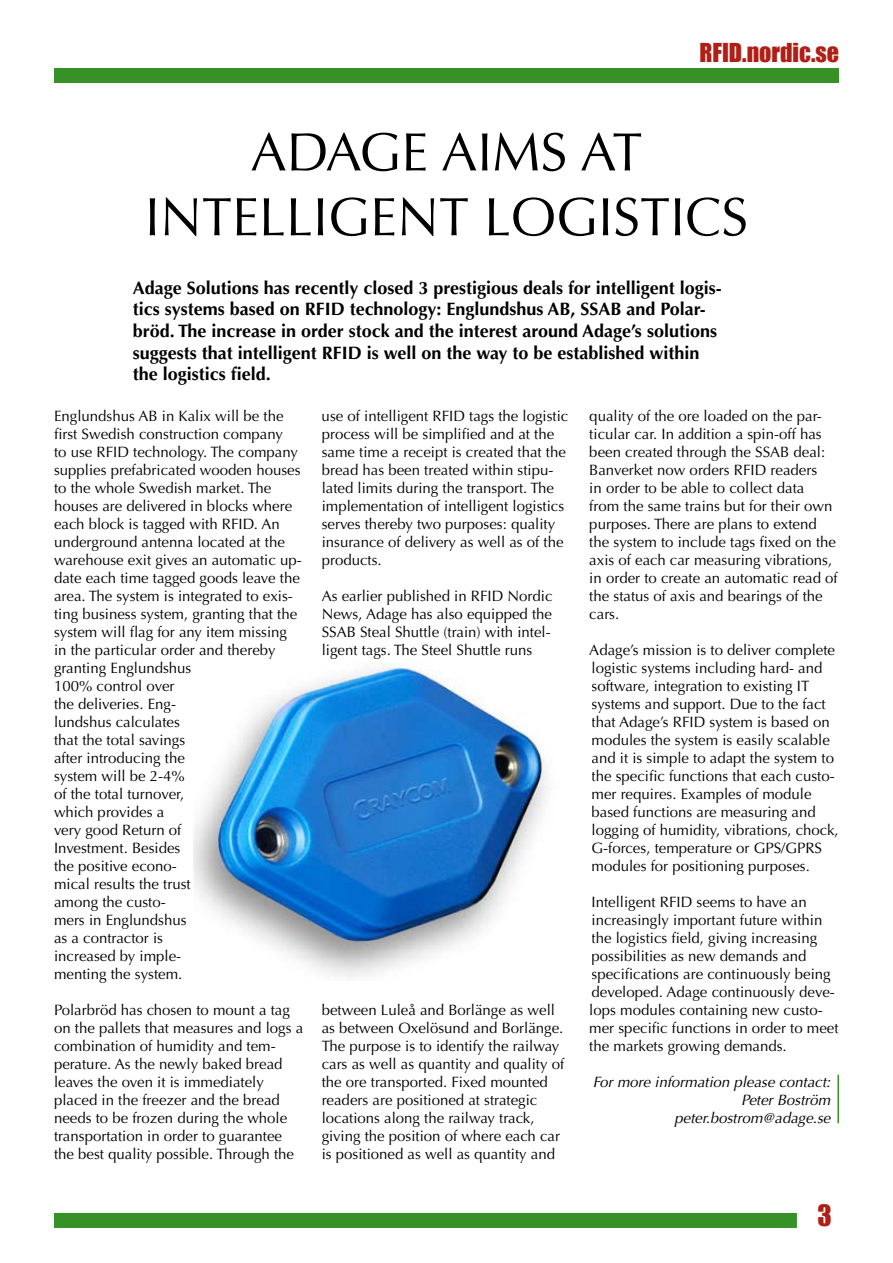
<style>
.page{position:relative;width:893px;height:1263px;background:#fff}
.page>*{position:absolute;margin:0;border:0;box-sizing:border-box;transform-origin:0 0}
.t1{font:54px/64.8px "Optima";color:#000;text-align:center}
.t2{font:24px "Impact";color:#af1f16}
.t3{font:700 18px/21.6px "Optima";color:#000}
.t4{font:15px/18px "Optima";color:#000}
.t5{font:italic 15px/18px "Optima";color:#000;text-align:right}
</style>
<div class="page">
<div style="left:54px;top:68px;width:785px;height:15px;background:#369127"></div>
<div style="left:54px;top:1213px;width:743px;height:15px;background:#369127"></div>
<img style="left:193px;top:663px;width:355px;height:314px">
<hr style="left:837px;top:1075px;width:2px;height:48px;background:#369127">
<h2 class="t2" style="left:700px;top:37px;width:141px">RFID.nordic.se</h2>
<h1 class="t1" style="left:145px;top:120px;width:605px">Adage aims at intelligent logistics</h1>
<p class="t3" style="left:133px;top:277px;width:591px">Adage Solutions has recently closed 3 prestigious deals for intelligent logis&shy;tics systems based on RFID technology: Englundshus AB, SSAB and Polar&shy;bröd. The increase in order stock and the interest around Adage’s solutions suggests that intelligent RFID is well on the way to be established within the logistics field.</p>
<p class="t4" style="left:54px;top:407px;width:249px">Englundshus AB in Kalix will be the first Swedish construction company<br>to use RFI D technology. The company supplies prefabricated wooden houses to the whole Swedish market. The houses are delivered in blocks where each block is tagged with RFI D. An underground antenna located at the warehouse exit gives an automatic up&shy;date each time tagged goods leave the area. The system is integrated to exis&shy;ting business system, granting that the system will flag for any item missing in the particular order and thereby granting Englundshus<br>100% control over<br>the deliveries. Eng-<br>lundshus calculates<br>that the total savings<br>after introducing the<br>system will be 2-4%<br>of the total turnover,<br>which provides a<br>very good Return of<br>I nvestment. Besides<br>the positive econo-<br>mical results the trust<br>among the custo-<br>mers in Englundshus<br>as a contractor is<br>increased by imple-<br>menting the system.</p>
<p class="t4" style="left:54px;top:1001px;width:251px">Polarbröd has chosen to mount a tag on the pallets that measures and logs a combination of humidity and tem&shy;perature. As the newly baked bread leaves the oven it is immediately placed in the freezer and the bread needs to be frozen during the whole transportation in order to guarantee the best quality possible. Through the</p>
<p class="t4" style="left:322px;top:407px;width:248px">use of intelligent RFI D tags the logistic process will be simplified and at the same time a receipt is created that the bread has been treated within stipu&shy;lated limits during the transport. The implementation of intelligent logistics serves thereby two purposes: quality insurance of delivery as well as of the products.</p>
<p class="t4" style="left:322px;top:587px;width:232px;text-align:justify">As earlier published in RFI D Nordic News, Adage has also equipped the SSAB</p>
<p class="t4" style="left:589px;top:407px;width:234px;text-align:justify">quality of the ore loaded on the par&shy;ticular car. I n addition a spin-off has been created through the SSAB</p>
<p class="t4" style="left:589px;top:443px;width:250px;text-indent:204px">deal:<br>Banverket now orders RFI D readers<br>in order to be able to collect data from the same trains but for their own purposes. There are plans to extend the system to include tags fixed on the axis of each car measuring vibrations, in order to create an automatic read of the status of axis and bearings of the cars.</p>
<p class="t4" style="left:589px;top:641px;width:251px">Adage’s mission is to deliver complete logistic systems including hard- and software, integration to existing IT systems and support. Due to the fact that Adage’s RFI D system is based on modules the system is easily scalable and it is simple to adapt the system to the specific functions that each custo&shy;mer requires. Examples of module based functions are measuring and logging of humidity, vibrations, chock, G-forces, temperature or GPS/GPRS modules for positioning purposes.</p>
<p class="t4" style="left:589px;top:893px;width:251px">I ntelligent RFI D seems to have an increasingly important future within the logistics field, giving increasing possibilities as new demands and specifications are continuously being developed. Adage continuously deve&shy;lops modules containing new custo&shy;mer specific functions in order to meet the markets growing demands.</p>
<p class="t5" style="left:593px;top:1073px;width:239px">For more information please contact:<br>Peter Boström peter.bostrom@adage.se</p>
<p class="t4" style="left:322px;top:623px;width:231px;text-indent:38px">Steal Shuttle (train) with intel&shy;ligent tags. The Steel Shuttle runs</p>
<p class="t4" style="left:322px;top:1001px;width:244px">between Luleå and Borlänge as well as between Oxelösund and Borlänge.<br>The purpose is to identify the railway cars as well as quantity and quality of the ore transported. Fixed mounted readers are positioned at strategic locations along the railway track, giving the position of where each car is positioned as well as quantity and</p>
</div>
